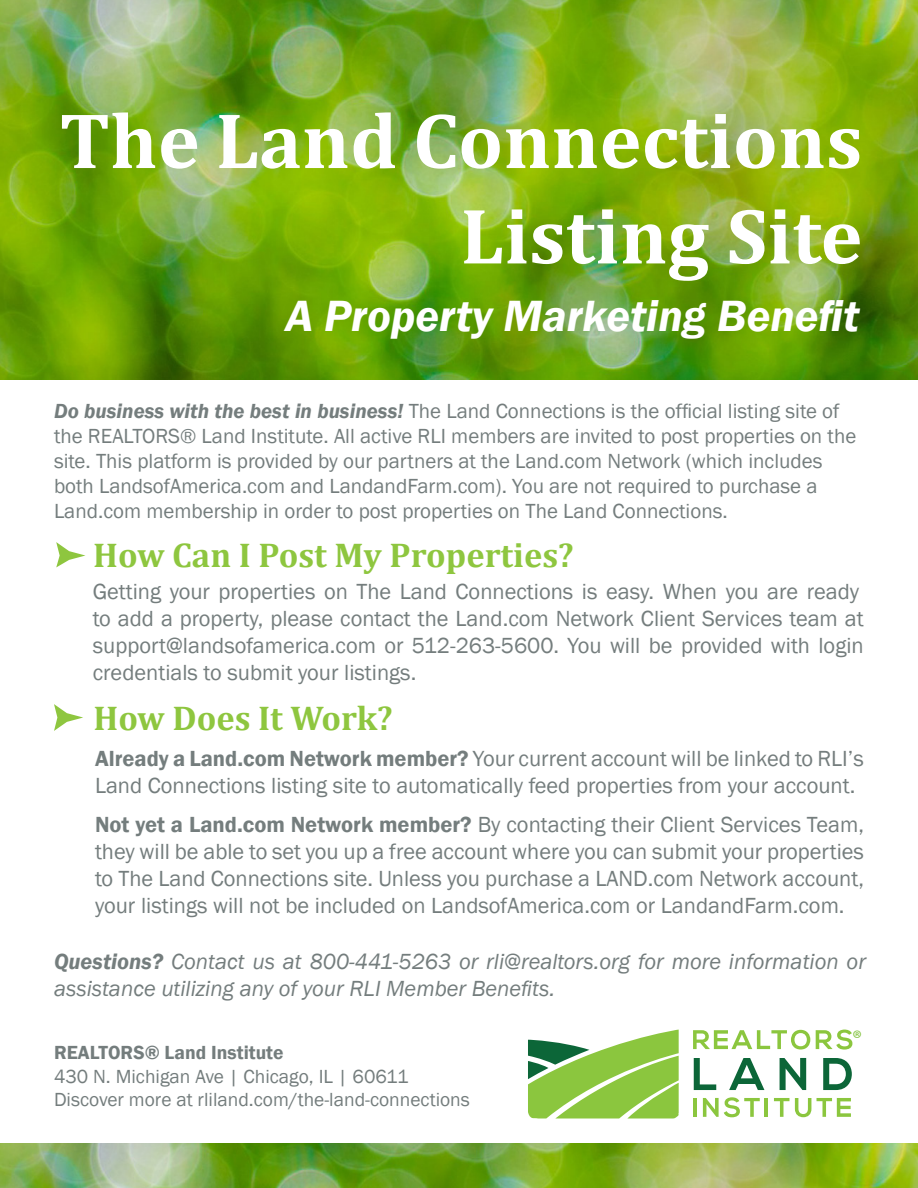
<style>
.page{position:relative;width:918px;height:1188px;background:#fff}
.page>*{position:absolute;margin:0;border:0;box-sizing:border-box;transform-origin:0 0}
.t1{font:700 79.5px/95.4px "Cambria";color:#fff;text-align:right}
.t2{font:italic 600 45px "Franklin Gothic";color:#fff}
.t3{font:700 34.5px "Cambria";color:#8ec63f}
.t4{font:22.65px "Myriad Pro";color:#83c340}
.t5{font:22.5px/27px "Franklin Gothic";color:#747d7d}
.t6{font:italic 22.5px/27px "Franklin Gothic";color:#747d7d}
.t7{font:21px/25.2px "Franklin Gothic";color:#747d7d}
.t8{font:19.5px/23.4px "Franklin Gothic";color:#747d7d}
.s1{font-weight:600;font-style:italic}
.s2{font-weight:600}
</style>
<div class="page">
<img style="left:0;top:0;width:918px;height:380px">
<svg style="left:528px;top:1030px;width:151px;height:89px"></svg>
<svg style="left:693px;top:1030px;width:117px;height:20px"></svg>
<svg style="left:816px;top:1030px;width:36px;height:20px"></svg>
<hr style="left:693px;top:1098px;width:4px;height:19px;background:#8bc63e">
<svg style="left:703px;top:1097px;width:57px;height:20px"></svg>
<hr style="left:765px;top:1098px;width:3px;height:19px;background:#8bc63e">
<svg style="left:774px;top:1098px;width:15px;height:19px"></svg>
<svg style="left:795px;top:1098px;width:16px;height:19px"></svg>
<svg style="left:817px;top:1098px;width:34px;height:19px"></svg>
<svg style="left:694px;top:1058px;width:22px;height:32px"></svg>
<svg style="left:729px;top:1058px;width:35px;height:32px"></svg>
<svg style="left:780px;top:1058px;width:26px;height:32px"></svg>
<svg style="left:823px;top:1058px;width:29px;height:32px"></svg>
<img style="left:0;top:1143px;width:918px;height:45px">
<svg style="left:54px;top:704px;width:29px;height:27px"></svg>
<svg style="left:56px;top:542px;width:29px;height:25px"></svg>
<p class="t1" style="left:59px;top:91px;width:805px">The Land Connections<br>Listing Site</p>
<p class="t2" style="left:285px;top:287px;width:576px">A Property Marketing Benefit</p>
<p class="t7" style="left:54px;top:398px;width:804px"><span class="s1">Do business with the best in business!</span> The Land Connections is the official listing site of the REALTORS® Land Institute. All active RLI members are invited to post properties on the site. This platform is provided by our partners at the Land.com Network (which includes both LandsofAmerica.com and LandandFarm.com). You are not required to purchase a Land.com membership in order to post properties on The Land Connections.</p>
<p class="t3" style="left:93px;top:531px;width:482px">How Can I Post My Properties?</p>
<p class="t5" style="left:93px;top:579px;width:773px">Getting your properties on The Land Connections is easy. When you are ready to add a property, please contact the Land.com Network Client Services team at support@landsofamerica.com or 512-263-5600. You will be provided with login credentials to submit your listings.</p>
<p class="t3" style="left:93px;top:693px;width:301px">How Does It Work?</p>
<p class="t5" style="left:95px;top:746px;width:770px"><span class="s2">Already a Land.com Network member?</span> Your current account will be linked to RLI’s<br>Land Connections listing site to automatically feed properties from your account.</p>
<p class="t5" style="left:95px;top:812px;width:771px;text-align:justify"><span class="s2">Not yet a Land.com Network member?</span> By contacting their Client Services Team, they will be able to set you up a free account where you can submit your properties to The Land Connections site. Unless you purchase a LAND.com Network account, your listings will not be included on LandsofAmerica.com or LandandFarm.com.</p>
<p class="t6" style="left:54px;top:949px;width:813px"><span class="s2">Questions?</span> Contact us at 800-441-5263 or rli@realtors.org for more information or assistance utilizing any of your RLI Member Benefits.</p>
<p class="t8" style="left:54px;top:1042px;width:417px"><span class="s2">REALTORS® Land Institute<br></span>430 N. Michigan Ave | Chicago, IL | 60611<br>Discover more at rliland.com/the-land-connections</p>
<p class="t4" style="left:852px;top:1024px;width:11px">®</p>
</div>
